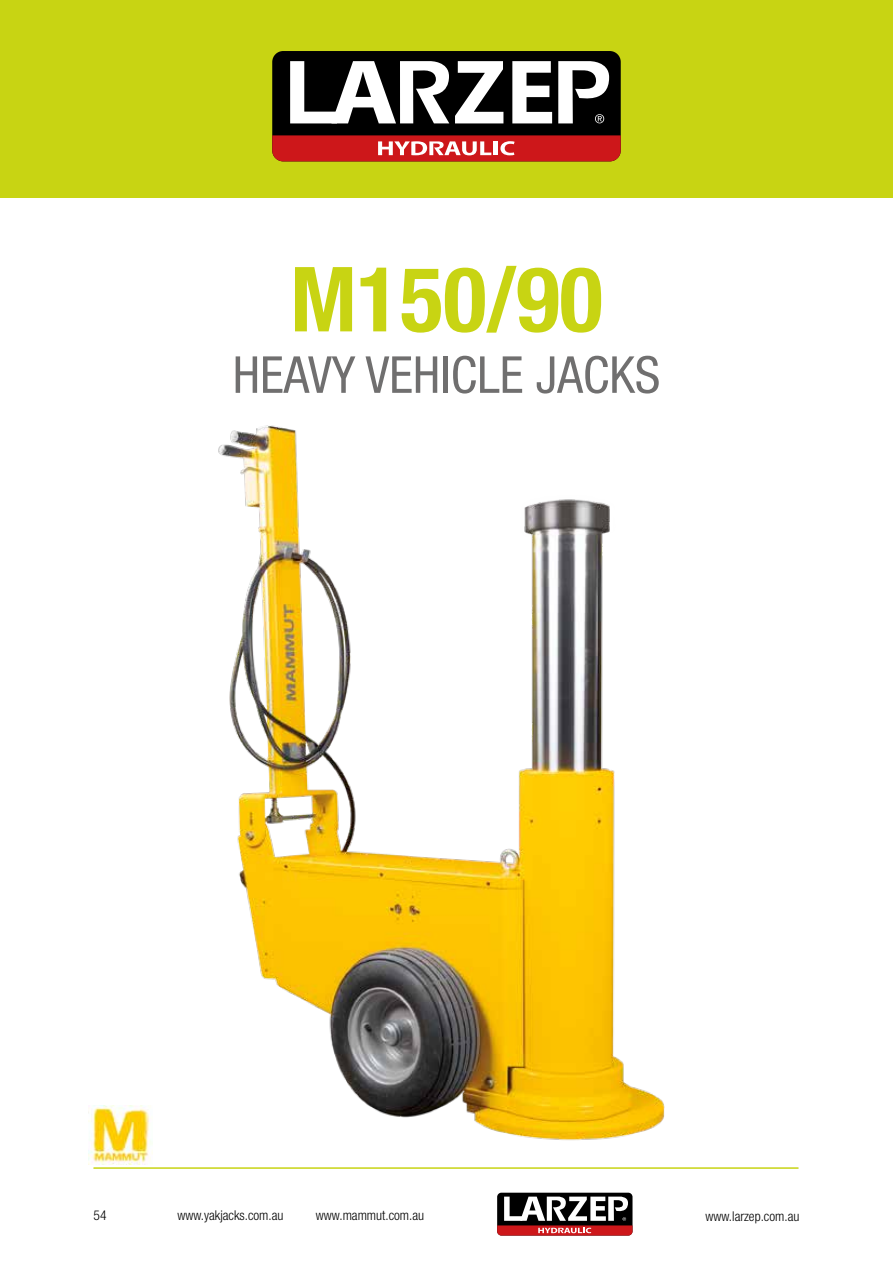
<style>
.page{position:relative;width:893px;height:1263px;background:#fff}
.page>*{position:absolute;margin:0;border:0;box-sizing:border-box;transform-origin:0 0}
.t1{font:700 condensed 90px "Helvetica Neue";color:#c8d413}
.t2{font:condensed 51px "Helvetica Neue";color:#706f6f}
.t3{font:300 condensed 13.5px "Helvetica Neue";color:#000}
</style>
<div class="page">
<hr style="left:94px;top:1168px;width:704px;height:1px;background:#c8d413">
<div style="left:497px;top:1193px;width:135px;height:42px;background:#000;border-radius:4px"></div>
<svg style="left:497px;top:1196px;width:135px;height:39px"></svg>
<div style="left:0;top:0;width:893px;height:198px;background:#c8d413"></div>
<div style="left:272px;top:51px;width:349px;height:110px;background:#000;border-radius:11px"></div>
<svg style="left:272px;top:135px;width:349px;height:26px;background:#ce2f31"></svg>
<svg style="left:455px;top:61px;width:48px;height:62px"></svg>
<svg style="left:512px;top:61px;width:40px;height:62px"></svg>
<svg style="left:290px;top:61px;width:159px;height:62px"></svg>
<svg style="left:558px;top:61px;width:51px;height:62px"></svg>
<img style="left:218px;top:425px;width:447px;height:716px">
<img style="left:88px;top:1105px;width:63px;height:60px">
<h1 class="t1" style="left:290px;top:245px;width:314px">M150/90</h1>
<h2 class="t2" style="left:233px;top:345px;width:429px">HEAVY VEHICLE JACKS</h2>
<p class="t3" style="left:94px;top:1208px;width:14px">54</p>
<p class="t3" style="left:177px;top:1208px;width:108px">www.yakjacks.com.au</p>
<p class="t3" style="left:316px;top:1208px;width:110px">www.mammut.com.au</p>
<p class="t3" style="left:705px;top:1208px;width:95px">www.larzep.com.au</p>
</div>
